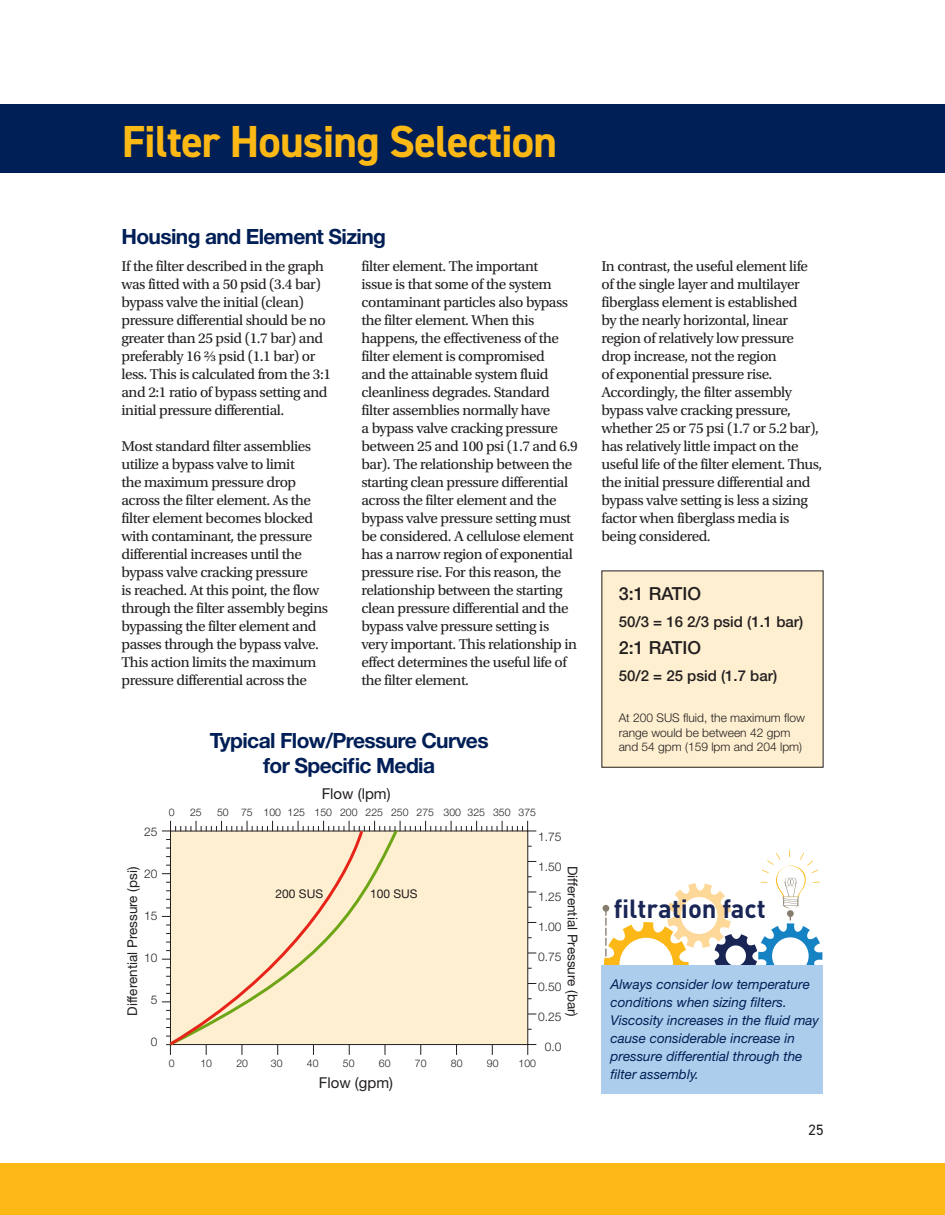
<style>
.page{position:relative;width:945px;height:1215px;background:#fff}
.page>*{position:absolute;margin:0;border:0;box-sizing:border-box;transform-origin:0 0}
.page_heading{font:700 45px "DIN2014";letter-spacing:-.02em;color:#fcb814}
.t1{font:700 25.95px "DINOT";color:#192554}
.heading{font:700 21px "Helvetica Neue LT Std";letter-spacing:-.03em;color:#001f56}
.t2{font:500 18px "Helvetica Neue LT Std";color:#231f20}
._1-Century_Body_Copy{font:15px/18px "Utopia Std";letter-spacing:-.03em;color:#231f20}
.t3{font:500 15px "Helvetica Neue LT Std";color:#231f20}
.t4{font:15px "Helvetica Neue LT Std";color:#231f20}
.t5{font:15px "DIN2014";color:#231f20}
.fact_body{font:italic 13.5px/18px "Helvetica Neue LT Std";color:#001f56}
.t6{font:13.5px "Helvetica Neue LT Std";color:#231f20}
.t7{font:300 12px/14.4px "Helvetica Neue LT Std";color:#231f20}
.t8{font:12px "Helvetica Neue LT Std";color:#231f20}
.t9{font:300 10.5px "Helvetica Neue LT Std";color:#231f20}
</style>
<div class="page">
<div style="left:0;top:1163px;width:945px;height:52px;background:#fcb814"></div>
<div style="left:0;top:104px;width:945px;height:69px;background:#001f56"></div>
<div style="left:603px;top:905px;width:6px;height:7px;background:#877d6e;border-radius:50%"></div>
<svg style="left:604px;top:850px;width:218px;height:115px"></svg>
<div style="left:602px;top:965px;width:222px;height:129px;background:#accdeb"></div>
<svg style="left:162px;top:821px;width:374px;height:234px;background:#f7e9cd"></svg>
<div style="left:602px;top:571px;width:221px;height:196px;background:#feefd0"></div>
<p class="page_heading" style="left:122px;top:111px;width:437px">Filter Housing Selection</p>
<p class="heading" style="left:122px;top:224px;width:266px">Housing and Element Sizing</p>
<p class="_1-Century_Body_Copy" style="left:362px;top:257px;width:218px">filter element. The important<br>issue is that some of the system contaminant particles also bypass the filter element. When this happens, the effectiveness of the filter element is compromised<br>and the attainable system fluid cleanliness degrades. Standard filter assemblies normally have<br>a bypass valve cracking pressure between 25 and 100 psi (1.7 and 6.9 bar). The relationship between the starting clean pressure differential across the filter element and the bypass valve pressure setting must be considered. A cellulose element has a narrow region of exponential pressure rise. For this reason, the relationship between the starting clean pressure differential and the bypass valve pressure setting is very important. This relationship in effect determines the useful life of the filter element.</p>
<p class="_1-Century_Body_Copy" style="left:602px;top:257px;width:222px">In contrast, the useful element life of the single layer and multilayer fiberglass element is established<br>by the nearly horizontal, linear region of relatively low pressure drop increase, not the region<br>of exponential pressure rise.<br>Accordingly, the filter assembly bypass valve cracking pressure, whether 25 or 75 psi (1.7 or 5.2 bar), has relatively little impact on the useful life of the filter element. Thus, the initial pressure differential and bypass valve setting is less a sizing factor when fiberglass media is being considered.</p>
<p class="_1-Century_Body_Copy" style="left:122px;top:257px;width:211px">If the filter described in the graph was fitted with a 50 psid (3.4 bar) bypass valve the initial (clean) pressure differential should be no greater than 25 psid (1.7 bar) and preferably 16 2/3 psid (1.1 bar) or less. This is calculated from the 3:1 and 2:1 ratio of bypass setting and initial pressure differential.</p>
<p class="_1-Century_Body_Copy" style="left:122px;top:437px;width:208px">Most standard filter assemblies utilize a bypass valve to limit<br>the maximum pressure drop across the filter element. As the filter element becomes blocked with contaminant, the pressure differential increases until the bypass valve cracking pressure<br>is reached. At this point, the flow through the filter assembly begins bypassing the filter element and passes through the bypass valve.<br>This action limits the maximum pressure differential across the</p>
<p class="t2" style="left:619px;top:583px;width:84px">3:1 RATIO</p>
<p class="t3" style="left:619px;top:613px;width:186px">50/3 = 16 2/3 psid (1.1 bar)</p>
<p class="t2" style="left:619px;top:637px;width:84px">2:1 RATIO</p>
<p class="t3" style="left:619px;top:667px;width:160px">50/2 = 25 psid (1.7 bar)</p>
<p class="t7" style="left:619px;top:711px;width:188px">At 200 SUS fluid, the maximum flow range would be between 42 gpm and 54 gpm (159 lpm and 204 lpm)</p>
<p class="heading" style="left:210px;top:728px;width:280px">Typical Flow/Pressure Curves</p>
<p class="heading" style="left:263px;top:753px;width:173px">for Specific Media</p>
<p class="t4" style="left:322px;top:785px;width:70px">Flow (lpm)</p>
<p class="t9" style="left:169px;top:806px;width:7px">0</p>
<p class="t9" style="left:190px;top:806px;width:13px">25</p>
<p class="t9" style="left:217px;top:806px;width:321px">50 75 100 125 150 200 225 250 275 300 325 350 375</p>
<p class="t7" style="left:144px;top:824px;width:15px">25</p>
<p class="t7" style="left:144px;top:866px;width:15px">20</p>
<p class="t7" style="left:144px;top:908px;width:15px">15</p>
<p class="t7" style="left:144px;top:950px;width:15px">10</p>
<p class="t7" style="left:151px;top:992px;width:8px">5</p>
<p class="t7" style="left:151px;top:1034px;width:8px">0</p>
<p class="t7" style="left:538px;top:829px;width:25px">1.75</p>
<p class="t7" style="left:538px;top:859px;width:25px">1.50</p>
<p class="t7" style="left:538px;top:889px;width:25px">1.25</p>
<p class="t7" style="left:538px;top:919px;width:25px">1.00</p>
<p class="t7" style="left:538px;top:949px;width:25px">0.75</p>
<p class="t7" style="left:538px;top:979px;width:25px">0.50</p>
<p class="t7" style="left:538px;top:1009px;width:25px">0.25</p>
<p class="t7" style="left:545px;top:1039px;width:18px">0.0</p>
<p class="t6" style="left:124px;top:1016px;width:151px;rotate:-90deg">Differential Pressure (psi)</p>
<p class="t6" style="left:581px;top:866px;width:153px;rotate:90deg">Differential Pressure (bar)</p>
<p class="t8" style="left:276px;top:886px;width:49px">200 SUS</p>
<p class="t8" style="left:370px;top:886px;width:49px">100 SUS</p>
<p class="t9" style="left:169px;top:1057px;width:7px">0</p>
<p class="t9" style="left:200px;top:1057px;width:13px">10</p>
<p class="t9" style="left:236px;top:1057px;width:13px">20</p>
<p class="t9" style="left:271px;top:1057px;width:13px">30</p>
<p class="t9" style="left:307px;top:1057px;width:13px">40</p>
<p class="t9" style="left:343px;top:1057px;width:13px">50</p>
<p class="t9" style="left:379px;top:1057px;width:13px">60</p>
<p class="t9" style="left:415px;top:1057px;width:13px">70</p>
<p class="t9" style="left:451px;top:1057px;width:13px">80</p>
<p class="t9" style="left:487px;top:1057px;width:13px">90</p>
<p class="t9" style="left:519px;top:1057px;width:19px">100</p>
<p class="t4" style="left:319px;top:1073px;width:76px">Flow (gpm)</p>
<p class="t1" style="left:614px;top:891px;width:153px">filtration fact</p>
<p class="fact_body" style="left:610px;top:975px;width:210px">Always consider low temperature conditions when sizing filters.<br>Viscosity increases in the fluid may cause considerable increase in pressure differential through the filter assembly.</p>
<p class="t5" style="left:808px;top:1121px;width:16px">25</p>
</div>
